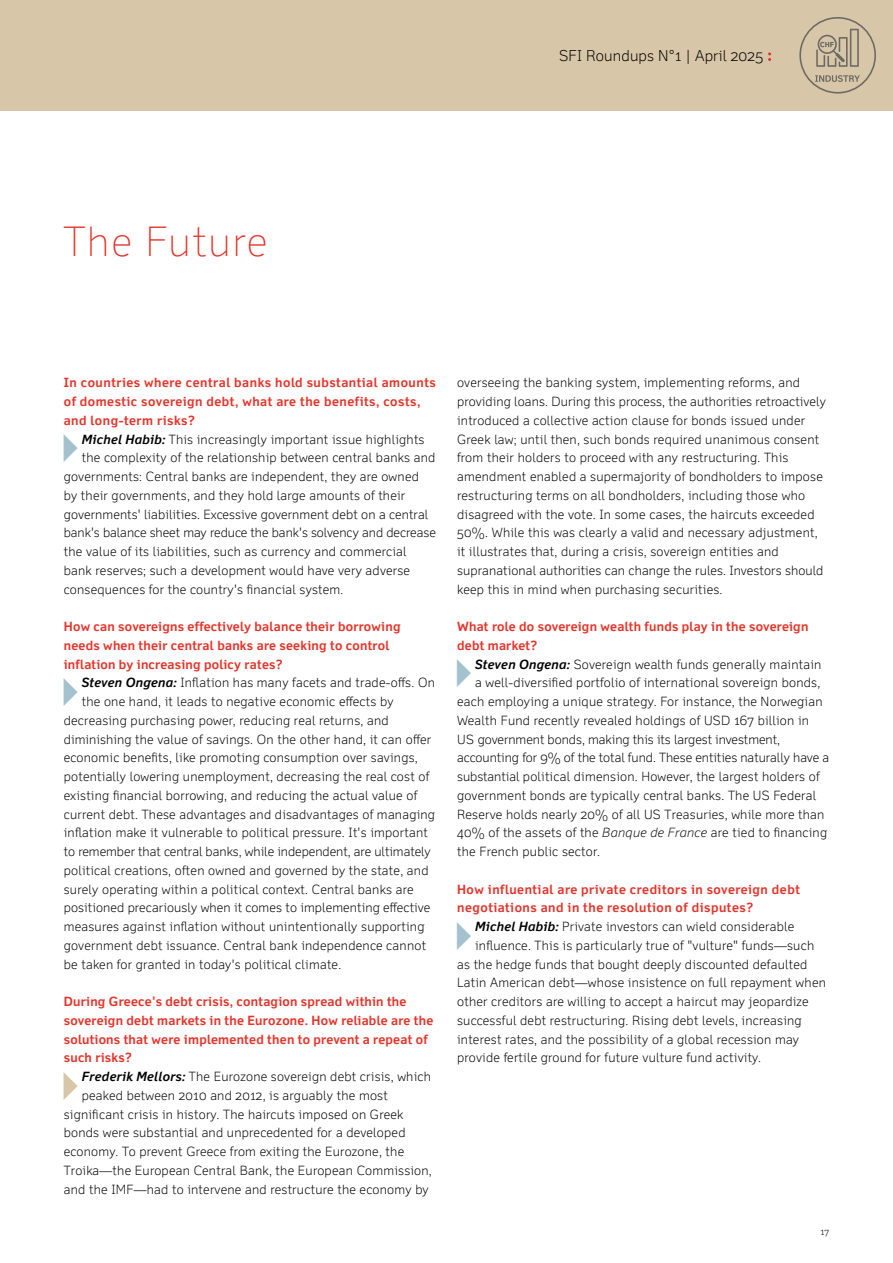
<style>
.page{position:relative;width:893px;height:1263px;background:#fff}
.page>*{position:absolute;margin:0;border:0;box-sizing:border-box;transform-origin:0 0}
.t1{font:100 40.5px "Felbridge Pro";letter-spacing:.04em;color:#e5342a}
.t2{font:300 15px "Felbridge Pro";letter-spacing:.01em;color:#000}
.t3{font:300 12.75px/18.8px "Felbridge Pro";letter-spacing:.02em;color:#000}
.t4{font:700 12.75px/18.8px "Felbridge Pro";letter-spacing:.02em;color:#e5342a}
.t5{font:300 12.75px "Felbridge Pro";color:#000}
.t6{font:700 12.75px/18.8px "Felbridge Pro";letter-spacing:.04em;color:#e5342a}
.t7{font:300 9px "Felbridge Pro";color:#000}
.s1{font-family:"New Baskerville Std";font-weight:400;font-size:16.5px;color:#e5342a}
.s2{font-weight:700;font-style:italic}
.s3{font-style:italic}
</style>
<div class="page">
<div style="left:0;top:0;width:893px;height:111px;background:#d8c6a8"></div>
<svg style="left:799px;top:17px;width:77px;height:77px"></svg>
<p class="t2" style="left:559px;top:47px;width:214px">SFI Roundups N°1 | April 2025 <span class="s1">:</span></p>
<h1 class="t1" style="left:64px;top:217px;width:205px">The Future</h1>
<p class="t6" style="left:64px;top:373px;width:374px">In countries where central banks hold substantial amounts of domestic sovereign debt, what are the benefits, costs, and long-term risks?</p>
<p class="t3" style="left:82px;top:429px;width:344px"><span class="s2">Michel Habib:</span> This increasingly important issue highlights</p>
<p class="t3" style="left:82px;top:448px;width:355px">the complexity of the relationship between central banks and</p>
<p class="t3" style="left:64px;top:467px;width:357px">governments: Central banks are independent, they are owned</p>
<p class="t3" style="left:64px;top:486px;width:343px">by their governments, and they hold large amounts of their</p>
<p class="t3" style="left:64px;top:504px;width:366px">governments' liabilities. Excessive government debt on a central</p>
<p class="t5" style="left:64px;top:525px;width:374px">bank's balance sheet may reduce the bank's solvency and decrease</p>
<p class="t3" style="left:64px;top:542px;width:344px">the value of its liabilities, such as currency and commercial</p>
<p class="t3" style="left:64px;top:561px;width:348px">bank reserves; such a development would have very adverse</p>
<p class="t3" style="left:64px;top:579px;width:281px">consequences for the country's financial system.</p>
<p class="t4" style="left:64px;top:617px;width:338px">How can sovereigns effectively balance their borrowing needs when their central banks are seeking to control inflation by increasing policy rates?</p>
<p class="t3" style="left:82px;top:673px;width:355px"><span class="s2">Steven Ongena:</span> Inflation has many facets and trade-offs. On</p>
<p class="t3" style="left:82px;top:692px;width:313px">the one hand, it leads to negative economic effects by</p>
<p class="t3" style="left:64px;top:711px;width:326px">decreasing purchasing power, reducing real returns, and</p>
<p class="t3" style="left:64px;top:729px;width:369px">diminishing the value of savings. On the other hand, it can offer</p>
<p class="t3" style="left:64px;top:748px;width:355px">economic benefits, like promoting consumption over savings,</p>
<p class="t3" style="left:64px;top:767px;width:367px">potentially lowering unemployment, decreasing the real cost of</p>
<p class="t3" style="left:64px;top:786px;width:355px">existing financial borrowing, and reducing the actual value of</p>
<p class="t3" style="left:64px;top:804px;width:373px">current debt. These advantages and disadvantages of managing</p>
<p class="t3" style="left:64px;top:823px;width:366px">inflation make it vulnerable to political pressure. It's important</p>
<p class="t5" style="left:64px;top:844px;width:369px">to remember that central banks, while independent, are ultimately</p>
<p class="t3" style="left:64px;top:861px;width:366px">political creations, often owned and governed by the state, and</p>
<p class="t3" style="left:64px;top:880px;width:351px">surely operating within a political context. Central banks are</p>
<p class="t3" style="left:64px;top:898px;width:368px">positioned precariously when it comes to implementing effective</p>
<p class="t3" style="left:64px;top:917px;width:362px">measures against inflation without unintentionally supporting</p>
<p class="t3" style="left:64px;top:936px;width:364px">government debt issuance. Central bank independence cannot</p>
<p class="t3" style="left:64px;top:955px;width:279px">be taken for granted in today's political climate.</p>
<p class="t4" style="left:64px;top:992px;width:371px">During Greece's debt crisis, contagion spread within the sovereign debt markets in the Eurozone. How reliable are the solutions that were implemented then to prevent a repeat of such risks?</p>
<p class="t3" style="left:82px;top:1067px;width:351px"><span class="s2">Frederik Mellors:</span> The Eurozone sovereign debt crisis, which</p>
<p class="t3" style="left:82px;top:1086px;width:308px">peaked between 2010 and 2012, is arguably the most</p>
<p class="t3" style="left:64px;top:1104px;width:341px">significant crisis in history. The haircuts imposed on Greek</p>
<p class="t3" style="left:64px;top:1123px;width:343px">bonds were substantial and unprecedented for a developed</p>
<p class="t3" style="left:64px;top:1142px;width:342px">economy. To prevent Greece from exiting the Eurozone, the</p>
<p class="t3" style="left:64px;top:1161px;width:370px">Troika—the European Central Bank, the European Commission,</p>
<p class="t3" style="left:64px;top:1179px;width:367px">and the IMF—had to intervene and restructure the economy by</p>
<p class="t3" style="left:457px;top:373px;width:370px">overseeing the banking system, implementing reforms, and providing loans. During this process, the authorities retroactively introduced a collective action clause for bonds issued under Greek law; until then, such bonds required unanimous consent from their holders to proceed with any restructuring. This amendment enabled a supermajority of bondholders to impose restructuring terms on all bondholders, including those who disagreed with the vote. In some cases, the haircuts exceeded 50%. While this was clearly a valid and necessary adjustment, it illustrates that, during a crisis, sovereign entities and supranational authorities can change the rules. Investors should keep this in mind when purchasing securities.</p>
<p class="t4" style="left:457px;top:617px;width:353px">What role do sovereign wealth funds play in the sovereign debt market?</p>
<p class="t3" style="left:475px;top:654px;width:348px"><span class="s2">Steven Ongena:</span> Sovereign wealth funds generally maintain</p>
<p class="t3" style="left:475px;top:673px;width:347px">a well-diversified portfolio of international sovereign bonds,</p>
<p class="t3" style="left:457px;top:692px;width:367px">each employing a unique strategy. For instance, the Norwegian</p>
<p class="t3" style="left:457px;top:711px;width:353px">Wealth Fund recently revealed holdings of USD 167 billion in</p>
<p class="t5" style="left:457px;top:731px;width:324px">US government bonds, making this its largest investment,</p>
<p class="t5" style="left:457px;top:750px;width:374px">accounting for 9% of the total fund. These entities naturally have a</p>
<p class="t3" style="left:457px;top:767px;width:364px">substantial political dimension. However, the largest holders of</p>
<p class="t3" style="left:457px;top:786px;width:361px">government bonds are typically central banks. The US Federal</p>
<p class="t3" style="left:457px;top:804px;width:369px">Reserve holds nearly 20% of all US Treasuries, while more than</p>
<p class="t3" style="left:457px;top:823px;width:372px">40% of the assets of the <span class="s3">Banque de France</span> are tied to financing</p>
<p class="t3" style="left:457px;top:842px;width:144px">the French public sector.</p>
<p class="t6" style="left:457px;top:880px;width:344px">How influential are private creditors in sovereign debt negotiations and in the resolution of disputes?</p>
<p class="t3" style="left:475px;top:917px;width:321px"><span class="s2">Michel Habib:</span> Private investors can wield considerable</p>
<p class="t3" style="left:475px;top:936px;width:341px">influence. This is particularly true of "vulture" funds—such</p>
<p class="t3" style="left:457px;top:954px;width:352px">as the hedge funds that bought deeply discounted defaulted</p>
<p class="t3" style="left:457px;top:973px;width:370px">Latin American debt—whose insistence on full repayment when</p>
<p class="t3" style="left:457px;top:992px;width:353px">other creditors are willing to accept a haircut may jeopardize</p>
<p class="t3" style="left:457px;top:1011px;width:346px">successful debt restructuring. Rising debt levels, increasing</p>
<p class="t3" style="left:457px;top:1029px;width:343px">interest rates, and the possibility of a global recession may</p>
<p class="t3" style="left:457px;top:1048px;width:306px">provide fertile ground for future vulture fund activity.</p>
<p class="t7" style="left:820px;top:1226px;width:10px">17</p>
</div>
